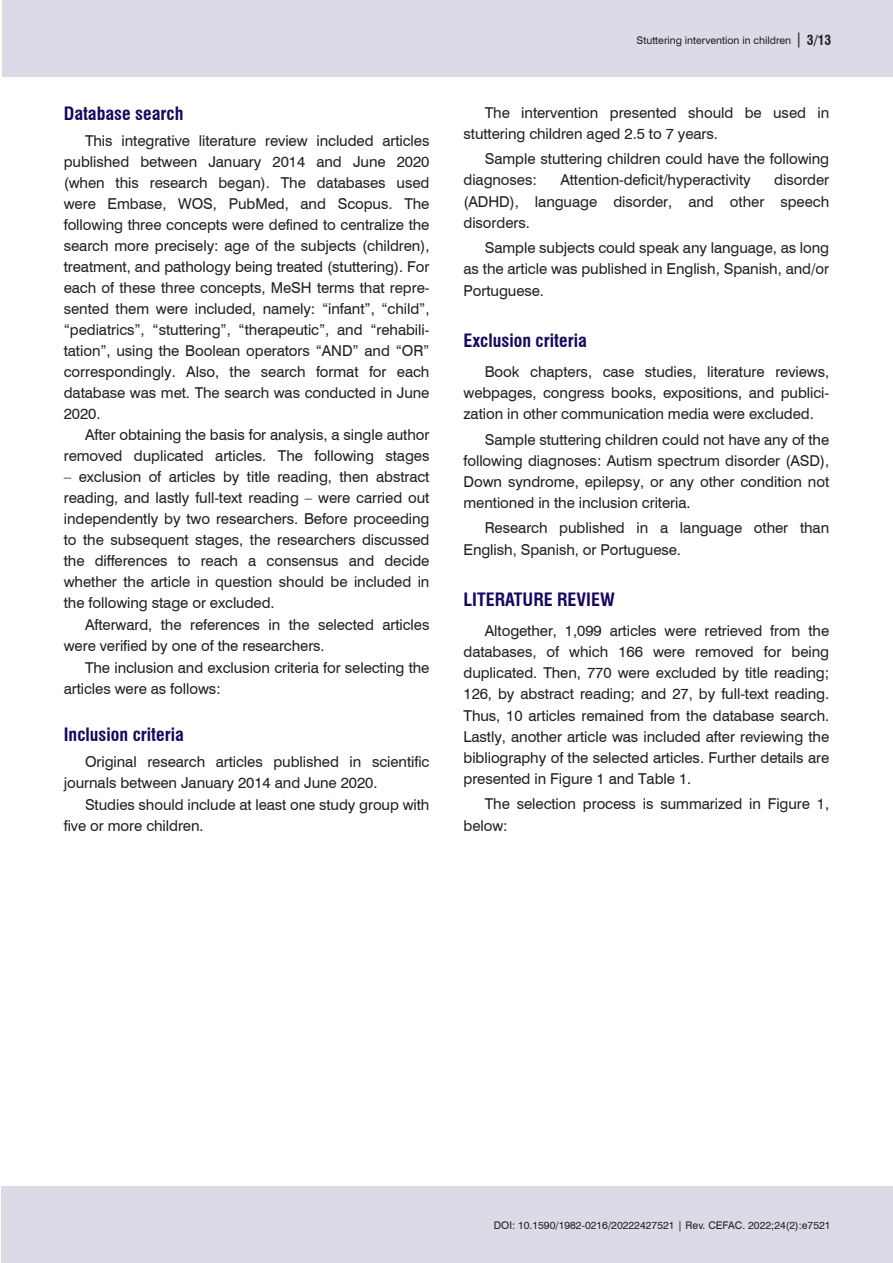
<style>
.page{position:relative;width:893px;height:1263px;background:#fff}
.page>*{position:absolute;margin:0;border:0;box-sizing:border-box;transform-origin:0 0}
.Nivel_2{font:700 condensed 18px "Swiss 721 BT";color:#18085f}
.Nivel_1{font:700 condensed 18px "Swiss 721 BT";color:#18085f}
.Corpo_do_texto_INGL{font:15px/21px "Swiss 721 BT";letter-spacing:-.005em;color:#231f20}
.t1{font:10.5px "Swiss 721 BT";color:#231f20}
.s1{font-size:15px}
.s2{font-weight:700;font-stretch:condensed;font-size:13.5px}
</style>
<div class="page">
<div style="left:1px;top:1186px;width:892px;height:77px;background:#dcdae7"></div>
<div style="left:2px;top:0;width:891px;height:77px;background:#dcdae7"></div>
<p class="Nivel_2" style="left:64px;top:103px;width:121px">Database search</p>
<p class="Corpo_do_texto_INGL" style="left:64px;top:129px;width:367px;text-align:justify;text-indent:21px">This integrative literature review included articles published between January 2014 and June 2020 (when this research began). The databases used were Embase, WOS, PubMed, and Scopus. The following three concepts were defined to centralize the search more precisely: age of the subjects (children), treatment, and pathology being treated (stuttering). For each of these three concepts, MeSH terms that repre&shy;sented them were included, namely: “infant”, “child”, “pediatrics”, “stuttering”, “therapeutic”, and “rehabili&shy;tation”, using the Boolean operators “AND” and “OR” correspondingly. Also, the search format for each database was met. The search was conducted in June 2020.</p>
<p class="Corpo_do_texto_INGL" style="left:64px;top:424px;width:367px;text-align:right">After obtaining the basis for analysis, a single author removed duplicated articles. The following stages</p>
<p class="Corpo_do_texto_INGL" style="left:64px;top:466px;width:367px;text-align:justify">– exclusion of articles by title reading, then abstract reading, and lastly full-text reading – were carried out independently by two researchers. Before proceeding to the subsequent stages, the researchers discussed the differences to reach a consensus and decide whether the article in question should be included in the following stage or excluded.</p>
<p class="Corpo_do_texto_INGL" style="left:64px;top:614px;width:367px;text-indent:21px">Afterward, the references in the selected articles were verified by one of the researchers.</p>
<p class="Corpo_do_texto_INGL" style="left:64px;top:656px;width:367px;text-indent:21px">The inclusion and exclusion criteria for selecting the articles were as follows:</p>
<p class="Nivel_2" style="left:64px;top:724px;width:122px">Inclusion criteria</p>
<p class="Corpo_do_texto_INGL" style="left:64px;top:751px;width:367px;text-indent:21px">Original research articles published in scientific journals between January 2014 and June 2020.</p>
<p class="Corpo_do_texto_INGL" style="left:64px;top:793px;width:367px;text-indent:21px">Studies should include at least one study group with five or more children.</p>
<p class="t1" style="left:637px;top:33px;width:196px">Stuttering intervention in children <span class="s1">|</span> <span class="s2">3/13</span></p>
<p class="Corpo_do_texto_INGL" style="left:463px;top:101px;width:367px;text-indent:21px">The intervention presented should be used in stuttering children aged 2.5 to 7 years.</p>
<p class="Corpo_do_texto_INGL" style="left:463px;top:148px;width:367px;text-indent:21px">Sample stuttering children could have the following diagnoses:</p>
<p class="Corpo_do_texto_INGL" style="left:560px;top:169px;width:192px">Attention-deficit/hyperactivity</p>
<p class="Corpo_do_texto_INGL" style="left:463px;top:169px;width:367px;text-align:justify;text-indent:311px">disorder (ADHD), language disorder, and other speech disorders.</p>
<p class="Corpo_do_texto_INGL" style="left:463px;top:237px;width:367px;text-align:justify;text-indent:21px">Sample subjects could speak any language, as long as the article was published in English, Spanish, and/or Portuguese.</p>
<p class="Nivel_2" style="left:463px;top:330px;width:125px">Exclusion criteria</p>
<p class="Corpo_do_texto_INGL" style="left:463px;top:360px;width:367px;text-align:justify;text-indent:21px">Book chapters, case studies, literature reviews, webpages, congress books, expositions, and publici&shy;zation in other communication media were excluded.</p>
<p class="Corpo_do_texto_INGL" style="left:463px;top:428px;width:367px;text-align:justify;text-indent:21px">Sample stuttering children could not have any of the following diagnoses: Autism spectrum disorder (ASD), Down syndrome, epilepsy, or any other condition not mentioned in the inclusion criteria.</p>
<p class="Corpo_do_texto_INGL" style="left:463px;top:517px;width:367px;text-indent:21px">Research published in a language other than<br>English, Spanish, or Portuguese.</p>
<p class="Nivel_1" style="left:463px;top:589px;width:153px">LITERATURE REVIEW</p>
<p class="Corpo_do_texto_INGL" style="left:463px;top:619px;width:367px;text-align:justify;text-indent:21px">Altogether, 1,099 articles were retrieved from the databases, of which 166 were removed for being duplicated. Then, 770 were excluded by title reading; 126, by abstract reading; and 27, by full-text reading.<br>Thus, 10 articles remained from the database search.<br>Lastly, another article was included after reviewing the bibliography of the selected articles. Further details are presented in Figure 1 and Table 1.</p>
<p class="Corpo_do_texto_INGL" style="left:463px;top:793px;width:367px;text-indent:21px">The selection process is summarized in Figure 1, below:</p>
<p class="t1" style="left:494px;top:1218px;width:338px">DOI: 10.1590/1982-0216/20222427521 | Rev. CEFAC. 2022;24(2):e7521</p>
</div>
